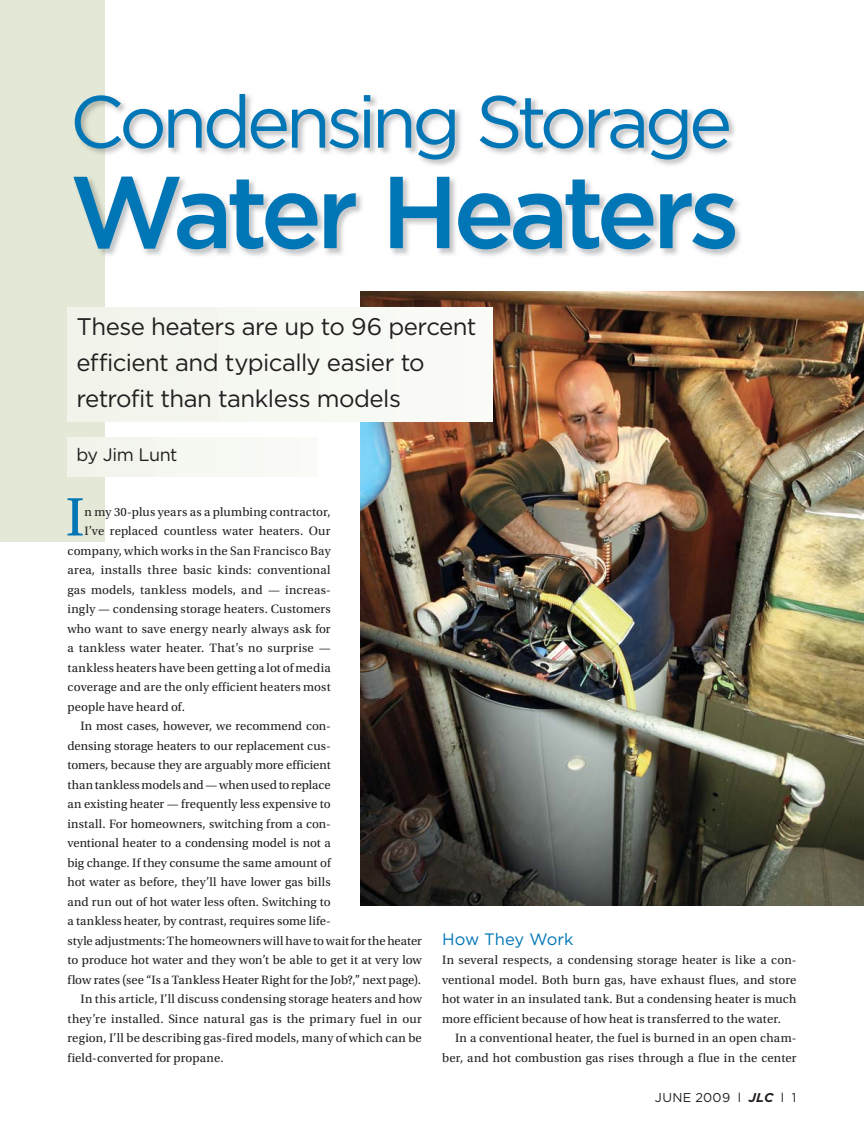
<style>
.page{position:relative;width:864px;height:1134px;background:#fff}
.page>*{position:absolute;margin:0;border:0;box-sizing:border-box;transform-origin:0 0}
.t1{font:500 102px "Gotham";letter-spacing:-.06em;color:#0076b6}
.t2{font:73.5px "Gotham";letter-spacing:-.065em;color:#0076b6}
.t3{font:57px "Utopia Std";color:#0076b6}
.t4{font:24px/36px "Gotham";letter-spacing:-.02em;color:#231f20}
.t5{font:18px "Gotham";letter-spacing:-.03em;color:#231f20}
.t6{font:16.5px "Gotham";color:#0076b6}
.t7{font:12.75px/19.5px "Utopia Std";letter-spacing:.005em;color:#231f20;text-align:justify}
.t8{font:12.75px "Gotham";letter-spacing:.03em;color:#231f20}
.s1{font-weight:700;font-style:italic}
</style>
<div class="page">
<div style="left:0;top:0;width:105px;height:541px;background:#e4e8d6"></div>
<img style="left:361px;top:293px;width:503px;height:613px">
<img style="left:75px;top:94px;width:600px;height:221px">
<img style="left:674px;top:94px;width:190px;height:199px">
<div style="left:68px;top:307px;width:425px;height:114px;background:#f6f8f2"></div>
<div style="left:68px;top:437px;width:249px;height:40px;background:#f6f8f2"></div>
<h2 class="t2" style="left:70px;top:88px;width:664px">Condensing Storage</h2>
<h1 class="t1" style="left:70px;top:168px;width:672px">Water Heaters</h1>
<h3 class="t4" style="left:76px;top:311px;width:402px">These heaters are up to 96 percent efficient and typically easier to retrofit than tankless models</h3>
<h3 class="t5" style="left:76px;top:446px;width:103px">by Jim Lunt</h3>
<h3 class="t3" style="left:66px;top:495px;width:20px">I</h3>
<p class="t7" style="left:85px;top:503px;width:248px">n my 30-plus years as a plumbing contractor,</p>
<p class="t7" style="left:85px;top:523px;width:248px">I’ve replaced countless water heaters. Our</p>
<p class="t7" style="left:67px;top:542px;width:265px">company, which works in the San Francisco Bay</p>
<p class="t7" style="left:67px;top:562px;width:265px">area, installs three basic kinds: conventional</p>
<p class="t7" style="left:67px;top:581px;width:265px">gas models, tankless models, and — increas-</p>
<p class="t7" style="left:67px;top:601px;width:265px">ingly — condensing storage heaters. Customers</p>
<p class="t7" style="left:67px;top:620px;width:265px">who want to save energy nearly always ask for</p>
<p class="t7" style="left:67px;top:640px;width:265px">a tank less water heater. That’s no surprise —</p>
<p class="t7" style="left:67px;top:659px;width:265px">tank less heaters have been getting a lot of media</p>
<p class="t7" style="left:67px;top:679px;width:265px">coverage and are the only efficient heaters most</p>
<p class="t7" style="left:67px;top:698px;width:119px">people have heard of.</p>
<p class="t7" style="left:80px;top:718px;width:252px">In most cases, however, we recommend con-</p>
<p class="t7" style="left:67px;top:737px;width:265px">densing storage heaters to our replacement cus-</p>
<p class="t7" style="left:67px;top:757px;width:265px">tomers, because they are arguably more efficient</p>
<p class="t7" style="left:67px;top:776px;width:265px">than tankless models and — when used to replace</p>
<p class="t7" style="left:67px;top:796px;width:265px">an existing heater — frequently less expensive to</p>
<p class="t7" style="left:67px;top:815px;width:265px">install. For homeowners, switching from a con-</p>
<p class="t7" style="left:67px;top:835px;width:265px">ventional heater to a condensing model is not a</p>
<p class="t7" style="left:67px;top:854px;width:265px">big change. If they consume the same amount of</p>
<p class="t7" style="left:67px;top:874px;width:265px">hot water as before, they’ll have lower gas bills</p>
<p class="t7" style="left:67px;top:893px;width:265px">and run out of hot water less often. Switching to</p>
<p class="t7" style="left:67px;top:913px;width:265px">a tankless heater, by contrast, requires some life-</p>
<p class="t7" style="left:67px;top:932px;width:356px">style adjustments: The homeowners will have to wait for the heater</p>
<p class="t7" style="left:67px;top:952px;width:356px">to produce hot water and they won’t be able to get it at very low</p>
<p class="t7" style="left:67px;top:971px;width:355px">flow rates (see “Is a Tankless Heater Right for the Job?,” next page).</p>
<p class="t7" style="left:80px;top:991px;width:343px">In this article, I’ll discuss condensing storage heaters and how</p>
<p class="t7" style="left:67px;top:1010px;width:356px">they’re installed. Since natural gas is the primary fuel in our</p>
<p class="t7" style="left:67px;top:1030px;width:356px">region, I’ll be describing gas-fired models, many of which can be</p>
<p class="t7" style="left:67px;top:1049px;width:158px">field-converted for propane.</p>
<p class="t6" style="left:442px;top:932px;width:133px">How They Work</p>
<p class="t7" style="left:442px;top:952px;width:356px">In several respects, a condensing storage heater is like a con&shy;ventional model. Both burn gas, have exhaust flues, and store hot water in an insulated tank. But a condensing heater is much more efficient because of how heat is transferred to the water.</p>
<p class="t7" style="left:442px;top:1030px;width:356px;text-align:right">In a conventional heater, the fuel is burned in an open cham&shy;ber, and hot combustion gas rises through a flue in the center</p>
<p class="t8" style="left:655px;top:1092px;width:143px">JUNE 2009 l <span class="s1">JLC</span> l 1</p>
</div>
